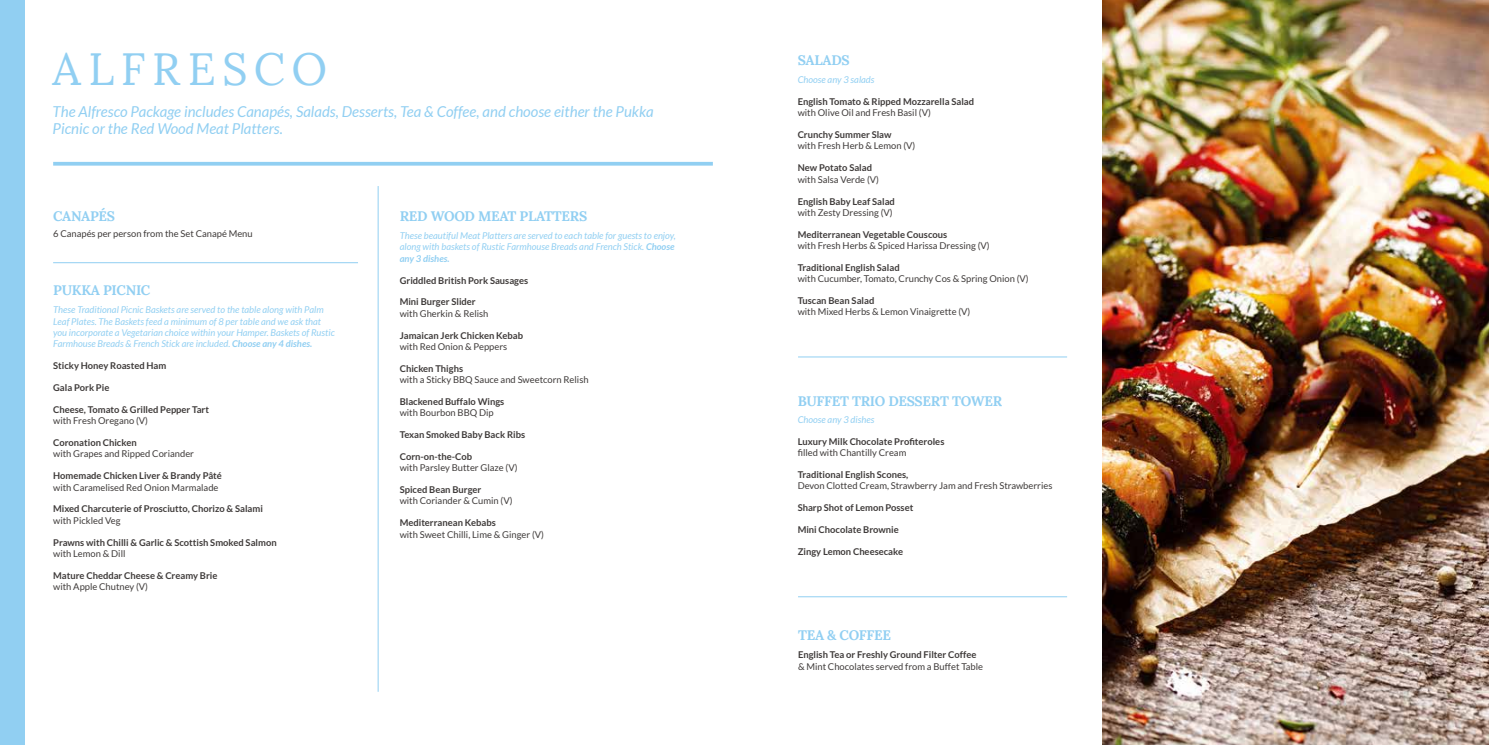
<style>
.page{position:relative;width:1489px;height:745px;background:#fff}
.page>*{position:absolute;margin:0;border:0;box-sizing:border-box;transform-origin:0 0}
.t1{font:45px "Lora";letter-spacing:.145em;color:#91cff2}
.t2{font:italic 15px/17.5px "Lato";color:#91cff2}
.t3{font:700 13.75px "Lora";letter-spacing:-.02em;color:#91cff2}
.t4{font:700 9.38px "Lato";color:#3f3b3a}
.t5{font:9.38px "Lato";color:#3f3b3a}
.t6{font:italic 9.38px/11.2px "Lato";color:#91cff2}
.s1{font-weight:700}
</style>
<div class="page">
<div style="left:0;top:0;width:25px;height:744px;background:#91cff2"></div>
<hr style="left:53px;top:162px;width:659px;height:3px;background:#91cff2">
<hr style="left:378px;top:186px;width:1px;height:505px;background:#91cff2">
<hr style="left:53px;top:262px;width:305px;height:1px;background:#91cff2">
<hr style="left:798px;top:596px;width:269px;height:1px;background:#91cff2">
<hr style="left:798px;top:356px;width:269px;height:1px;background:#91cff2">
<img style="left:1102px;top:0;width:386px;height:744px">
<h1 class="t1" style="left:53px;top:41px;width:276px">ALFRESCO</h1>
<h2 class="t2" style="left:53px;top:103px;width:602px">The Alfresco Package includes Canapés, Salads, Desserts, Tea &amp; Coffee, and choose either the Pukka<br>Picnic or the Red Wood Meat Platters.</h2>
<h3 class="t3" style="left:53px;top:207px;width:64px">CANAPÉS</h3>
<p class="t5" style="left:53px;top:228px;width:201px">6 Canapés per person from the Set Canapé Menu</p>
<h3 class="t3" style="left:53px;top:281px;width:99px">PUKKA PICNIC</h3>
<p class="t6" style="left:53px;top:304px;width:283px">These Traditional Picnic Baskets are served to the table along with Palm Leaf Plates. The Baskets feed a minimum of 8 per table and we ask that you incorporate a Vegetarian choice within your Hamper. Baskets of Rustic Farmhouse Breads &amp; French Stick are included. <span class="s1">Choose any 4 dishes.</span></p>
<p class="t4" style="left:53px;top:360px;width:115px">Sticky Honey Roasted Ham</p>
<p class="t4" style="left:53px;top:382px;width:58px">Gala Pork Pie</p>
<p class="t4" style="left:53px;top:404px;width:157px">Cheese, Tomato &amp; Grilled Pepper Tart</p>
<p class="t5" style="left:53px;top:415px;width:96px">with Fresh Oregano (V)</p>
<p class="t4" style="left:53px;top:437px;width:85px">Coronation Chicken</p>
<p class="t5" style="left:53px;top:448px;width:142px">with Grapes and Ripped Coriander</p>
<p class="t4" style="left:53px;top:470px;width:170px">Homemade Chicken Liver &amp; Brandy Pâté</p>
<p class="t5" style="left:53px;top:481px;width:167px">with Caramelised Red Onion Marmalade</p>
<p class="t4" style="left:53px;top:503px;width:211px">Mixed Charcuterie of Prosciutto, Chorizo &amp; Salami</p>
<p class="t5" style="left:53px;top:514px;width:69px">with Pickled Veg</p>
<p class="t4" style="left:53px;top:536px;width:225px">Prawns with Chilli &amp; Garlic &amp; Scottish Smoked Salmon</p>
<p class="t5" style="left:53px;top:548px;width:74px">with Lemon &amp; Dill</p>
<p class="t4" style="left:53px;top:569px;width:166px">Mature Cheddar Cheese &amp; Creamy Brie</p>
<p class="t5" style="left:53px;top:581px;width:96px">with Apple Chutney (V)</p>
<h3 class="t3" style="left:400px;top:207px;width:189px">RED WOOD MEAT PLATTERS</h3>
<p class="t6" style="left:400px;top:230px;width:277px">These beautiful Meat Platters are served to each table for guests to enjoy, along with baskets of Rustic Farmhouse Breads and French Stick. <span class="s1">Choose any 3 dishes.</span></p>
<p class="t4" style="left:400px;top:274px;width:130px">Griddled British Pork Sausages</p>
<p class="t4" style="left:400px;top:296px;width:77px">Mini Burger Slider</p>
<p class="t5" style="left:400px;top:308px;width:90px">with Gherkin &amp; Relish</p>
<p class="t4" style="left:400px;top:329px;width:125px">Jamaican Jerk Chicken Kebab</p>
<p class="t5" style="left:400px;top:341px;width:109px">with Red Onion &amp; Peppers</p>
<p class="t4" style="left:400px;top:363px;width:65px">Chicken Thighs</p>
<p class="t5" style="left:400px;top:374px;width:190px">with a Sticky BBQ Sauce and Sweetcorn Relish</p>
<p class="t4" style="left:400px;top:396px;width:106px">Blackened Buffalo Wings</p>
<p class="t5" style="left:400px;top:407px;width:95px">with Bourbon BBQ Dip</p>
<p class="t4" style="left:400px;top:429px;width:127px">Texan Smoked Baby Back Ribs</p>
<p class="t4" style="left:400px;top:451px;width:74px">Corn-on-the-Cob</p>
<p class="t5" style="left:400px;top:462px;width:119px">with Parsley Butter Glaze (V)</p>
<p class="t4" style="left:400px;top:484px;width:83px">Spiced Bean Burger</p>
<p class="t5" style="left:400px;top:495px;width:114px">with Coriander &amp; Cumin (V)</p>
<p class="t4" style="left:400px;top:517px;width:98px">Mediterranean Kebabs</p>
<p class="t5" style="left:400px;top:528px;width:146px">with Sweet Chilli, Lime &amp; Ginger (V)</p>
<h3 class="t3" style="left:797px;top:51px;width:54px">SALADS</h3>
<p class="t6" style="left:797px;top:74px;width:78px">Choose any 3 salads</p>
<p class="t4" style="left:797px;top:96px;width:178px">English Tomato &amp; Ripped Mozzarella Salad</p>
<p class="t5" style="left:797px;top:108px;width:135px">with Olive Oil and Fresh Basil (V)</p>
<p class="t4" style="left:797px;top:129px;width:95px">Crunchy Summer Slaw</p>
<p class="t5" style="left:797px;top:141px;width:119px">with Fresh Herb &amp; Lemon (V)</p>
<p class="t4" style="left:797px;top:162px;width:76px">New Potato Salad</p>
<p class="t5" style="left:797px;top:174px;width:83px">with Salsa Verde (V)</p>
<p class="t4" style="left:797px;top:196px;width:99px">English Baby Leaf Salad</p>
<p class="t5" style="left:797px;top:207px;width:96px">with Zesty Dressing (V)</p>
<p class="t4" style="left:797px;top:229px;width:151px">Mediterranean Vegetable Couscous</p>
<p class="t5" style="left:797px;top:240px;width:193px">with Fresh Herbs &amp; Spiced Harissa Dressing (V)</p>
<p class="t4" style="left:797px;top:262px;width:103px">Traditional English Salad</p>
<p class="t5" style="left:797px;top:273px;width:232px">with Cucumber, Tomato, Crunchy Cos &amp; Spring Onion (V)</p>
<p class="t4" style="left:797px;top:295px;width:78px">Tuscan Bean Salad</p>
<p class="t5" style="left:797px;top:306px;width:174px">with Mixed Herbs &amp; Lemon Vinaigrette (V)</p>
<h3 class="t3" style="left:797px;top:392px;width:206px">BUFFET TRIO DESSERT TOWER</h3>
<p class="t6" style="left:797px;top:414px;width:78px">Choose any 3 dishes</p>
<p class="t4" style="left:797px;top:435px;width:148px">Luxury Milk Chocolate Profiteroles</p>
<p class="t5" style="left:797px;top:447px;width:110px">filled with Chantilly Cream</p>
<p class="t4" style="left:797px;top:469px;width:112px">Traditional English Scones,</p>
<p class="t5" style="left:797px;top:480px;width:256px">Devon Clotted Cream, Strawberry Jam and Fresh Strawberries</p>
<p class="t4" style="left:797px;top:502px;width:117px">Sharp Shot of Lemon Posset</p>
<p class="t4" style="left:797px;top:524px;width:103px">Mini Chocolate Brownie</p>
<p class="t4" style="left:797px;top:545px;width:107px">Zingy Lemon Cheesecake</p>
<h3 class="t3" style="left:798px;top:626px;width:94px">TEA &amp; COFFEE</h3>
<p class="t4" style="left:798px;top:649px;width:180px">English Tea or Freshly Ground Filter Coffee</p>
<p class="t5" style="left:798px;top:660px;width:186px">&amp; Mint Chocolates served from a Buffet Table</p>
</div>
